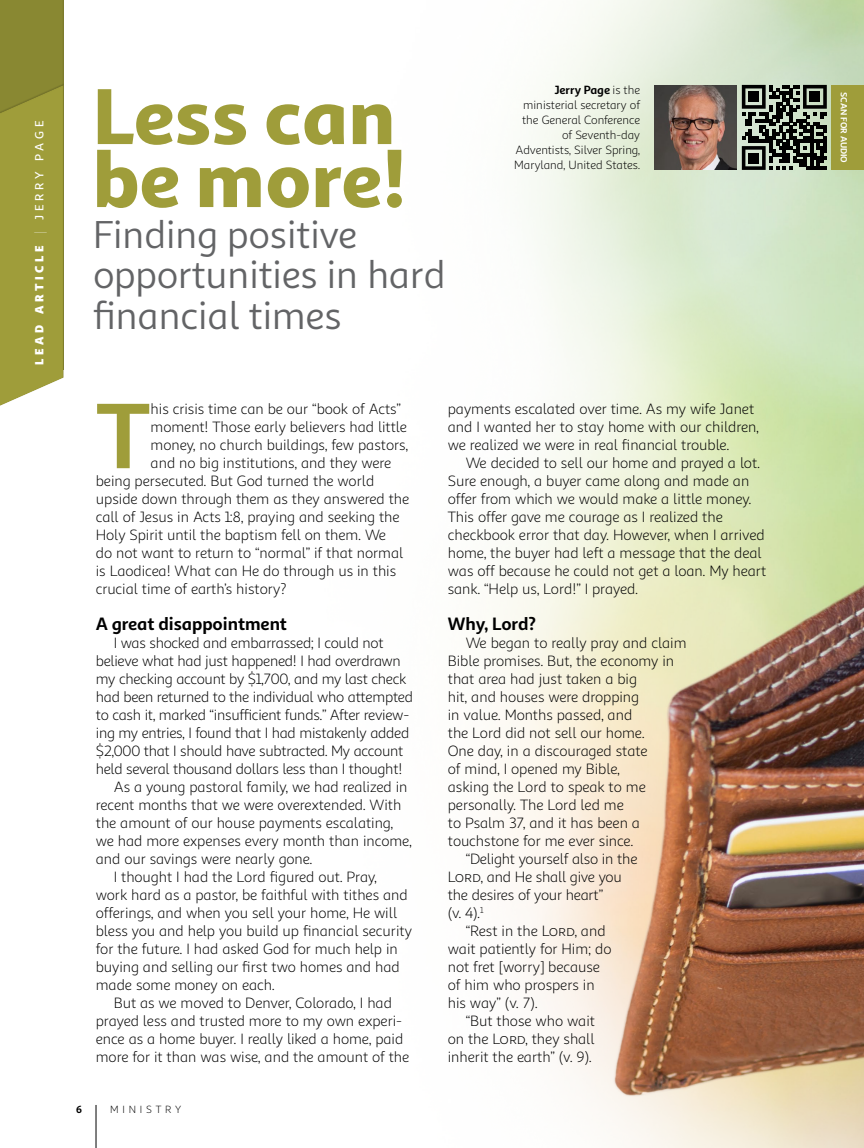
<style>
.page{position:relative;width:864px;height:1148px;background:#fff}
.page>*{position:absolute;margin:0;border:0;box-sizing:border-box;transform-origin:0 0}
.t1{font:700 93.3px "Sana Sans Alt";color:#9f9d3a}
.t2{font:900 79.5px/63px "Sana Sans Alt";color:#9f9d3a}
.t3{font:39px/40.5px "Sana Sans Alt";color:#636466}
.t4{font:700 18px "Sana Sans Alt";letter-spacing:-.005em;color:#000}
.t5{font:15px/18px "Sana Sans Alt";letter-spacing:-.01em;color:#000}
.t6{font:12px/15px "Sana Sans Alt";letter-spacing:-.005em;color:#000;text-align:right}
.t7{font:800 12px "Sana Sans Alt";letter-spacing:.305em;color:#fff}
.t8{font:10.5px "Sana Sans Alt";letter-spacing:.36em;color:#000}
.t9{font:700 10.5px "Sana Sans Alt";color:#000}
.t10{font:700 9px "Sana Sans Alt";color:#fff}
.s1{font-weight:100}
.s2{font-weight:500}
.s3{font-weight:700}
</style>
<div class="page">
<img style="left:492px;top:0;width:372px;height:1148px">
<hr style="left:96px;top:1104px;width:1px;height:44px;background:#000">
<div style="left:0;top:0;width:64px;height:370px;background:#898832"></div>
<div style="left:0;top:71px;width:64px;height:362px;background:#000;opacity:.1"></div>
<img style="left:655px;top:85px;width:81px;height:85px">
<div style="left:832px;top:85px;width:32px;height:85px;background:#9f9d3a"></div>
<svg style="left:742px;top:85px;width:85px;height:85px;background:#586056"></svg>
<div style="left:749px;top:92px;width:10px;height:10px;background:#000"></div>
<div style="left:810px;top:92px;width:10px;height:10px;background:#000"></div>
<div style="left:749px;top:153px;width:10px;height:10px;background:#000"></div>
<p class="t7" style="left:31px;top:365px;width:246px;rotate:-90deg">LEAD ARTICLE <span class="s1">|</span> <span class="s2">JERRY PAGE</span></p>
<h2 class="t2" style="left:93px;top:85px;width:315px">Less can be more!</h2>
<h3 class="t3" style="left:93px;top:214px;width:354px">Finding positive opportunities in hard financial times</h3>
<p class="t6" style="left:514px;top:82px;width:127px"><span class="s3">Jerry Page</span> is the ministerial secretary of the General Conference of Seventh-day<br>Adventists, Silver Spring,<br>Maryland, United States.</p>
<p class="t10" style="left:850px;top:92px;width:72px;rotate:90deg">SCAN FOR AUDIO</p>
<h1 class="t1" style="left:96px;top:377px;width:56px">T</h1>
<p class="t5" style="left:151px;top:400px;width:252px">his crisis time can be our “book of Acts”</p>
<p class="t5" style="left:151px;top:418px;width:258px">moment! Those early believers had little</p>
<p class="t5" style="left:151px;top:436px;width:259px">money, no church buildings, few pastors,</p>
<p class="t5" style="left:151px;top:454px;width:242px">and no big institutions, and they were</p>
<p class="t5" style="left:96px;top:472px;width:280px">being persecuted. But God turned the world</p>
<p class="t5" style="left:96px;top:490px;width:315px">upside down through them as they answered the</p>
<p class="t5" style="left:96px;top:508px;width:305px">call of Jesus in Acts 1:8, praying and seeking the</p>
<p class="t5" style="left:96px;top:526px;width:292px">Holy Spirit until the baptism fell on them. We</p>
<p class="t5" style="left:96px;top:544px;width:309px">do not want to return to “normal” if that normal</p>
<p class="t5" style="left:96px;top:562px;width:302px">is Laodicea! What can He do through us in this</p>
<p class="t5" style="left:96px;top:580px;width:192px">crucial time of earth’s history?</p>
<p class="t4" style="left:96px;top:612px;width:193px">A great disappointment</p>
<p class="t5" style="left:114px;top:634px;width:271px">I was shocked and embarrassed; I could not</p>
<p class="t5" style="left:96px;top:652px;width:307px">believe what had just happened! I had overdrawn</p>
<p class="t5" style="left:96px;top:670px;width:312px">my checking account by $1,700, and my last check</p>
<p class="t5" style="left:96px;top:688px;width:319px">had been returned to the individual who attempted</p>
<p class="t5" style="left:96px;top:706px;width:315px">to cash it, marked “insufficient funds.” After review-</p>
<p class="t5" style="left:96px;top:724px;width:315px">ing my entries, I found that I had mistakenly added</p>
<p class="t5" style="left:96px;top:742px;width:309px">$2,000 that I should have subtracted. My account</p>
<p class="t5" style="left:96px;top:760px;width:308px">held several thousand dollars less than I thought!</p>
<p class="t5" style="left:114px;top:778px;width:295px">As a young pastoral family, we had realized in</p>
<p class="t5" style="left:96px;top:796px;width:307px">recent months that we were overextended. With</p>
<p class="t5" style="left:96px;top:814px;width:299px">the amount of our house payments escalating,</p>
<p class="t5" style="left:96px;top:832px;width:317px">we had more expenses every month than income,</p>
<p class="t5" style="left:96px;top:850px;width:218px">and our savings were nearly gone.</p>
<p class="t5" style="left:114px;top:868px;width:265px">I thought I had the Lord figured out. Pray,</p>
<p class="t5" style="left:96px;top:886px;width:314px">work hard as a pastor, be faithful with tithes and</p>
<p class="t5" style="left:96px;top:904px;width:303px">offerings, and when you sell your home, He will</p>
<p class="t5" style="left:96px;top:922px;width:318px">bless you and help you build up financial security</p>
<p class="t5" style="left:96px;top:940px;width:304px">for the future. I had asked God for much help in</p>
<p class="t5" style="left:96px;top:958px;width:305px">buying and selling our first two homes and had</p>
<p class="t5" style="left:96px;top:976px;width:180px">made some money on each.</p>
<p class="t5" style="left:114px;top:994px;width:280px">But as we moved to Denver, Colorado, I had</p>
<p class="t5" style="left:96px;top:1012px;width:308px">prayed less and trusted more to my own experi-</p>
<p class="t5" style="left:96px;top:1030px;width:309px">ence as a home buyer. I really liked a home, paid</p>
<p class="t5" style="left:96px;top:1048px;width:315px">more for it than was wise, and the amount of the</p>
<p class="t9" style="left:76px;top:1102px;width:7px">6</p>
<p class="t8" style="left:110px;top:1102px;width:72px">MINISTRY</p>
<p class="t5" style="left:448px;top:400px;width:313px">payments escalated over time. As my wife Janet and I wanted her to stay home with our children, we realized we were in real financial trouble.</p>
<p class="t5" style="left:448px;top:454px;width:320px;text-indent:18px">We decided to sell our home and prayed a lot.<br>Sure enough, a buyer came along and made an offer from which we would make a little money.<br>This offer gave me courage as I realized the checkbook error that day. However, when I arrived home, the buyer had left a message that the deal was off because he could not get a loan. My heart sank. “Help us, Lord!” I prayed.</p>
<p class="t4" style="left:448px;top:612px;width:90px">Why, Lord?</p>
<p class="t5" style="left:466px;top:634px;width:223px">We began to really pray and claim</p>
<p class="t5" style="left:448px;top:652px;width:228px">Bible promises. But, the economy in</p>
<p class="t5" style="left:448px;top:670px;width:191px">that area had just taken a big</p>
<p class="t5" style="left:448px;top:688px;width:193px">hit, and houses were dropping</p>
<p class="t5" style="left:448px;top:706px;width:186px">in value. Months passed, and</p>
<p class="t5" style="left:448px;top:724px;width:198px">the Lord did not sell our home.</p>
<p class="t5" style="left:448px;top:742px;width:201px">One day, in a discouraged state</p>
<p class="t5" style="left:448px;top:760px;width:174px">of mind, I opened my Bible,</p>
<p class="t5" style="left:448px;top:778px;width:200px">asking the Lord to speak to me</p>
<p class="t5" style="left:448px;top:796px;width:177px">personally. The Lord led me</p>
<p class="t5" style="left:448px;top:814px;width:194px">to Psalm 37, and it has been a</p>
<p class="t5" style="left:448px;top:832px;width:187px">touchstone for me ever since.</p>
<p class="t5" style="left:466px;top:850px;width:173px">“Delight yourself also in the</p>
<p class="t5" style="left:448px;top:868px;width:175px">LORD, and He shall give you</p>
<p class="t5" style="left:448px;top:886px;width:157px">the desires of your heart”</p>
<p class="t5" style="left:448px;top:904px;width:37px">(v. 4).<sup>1</sup></p>
<p class="t5" style="left:466px;top:922px;width:141px">“Rest in the LORD, and</p>
<p class="t5" style="left:448px;top:940px;width:165px">wait patiently for Him; do</p>
<p class="t5" style="left:448px;top:958px;width:154px">not fret [worry] because</p>
<p class="t5" style="left:448px;top:976px;width:148px">of him who prospers in</p>
<p class="t5" style="left:448px;top:994px;width:91px">his way” (v. 7).</p>
<p class="t5" style="left:466px;top:1012px;width:131px">“But those who wait</p>
<p class="t5" style="left:448px;top:1030px;width:148px">on the LORD, they shall</p>
<p class="t5" style="left:448px;top:1048px;width:146px">inherit the earth” (v. 9).</p>
</div>
